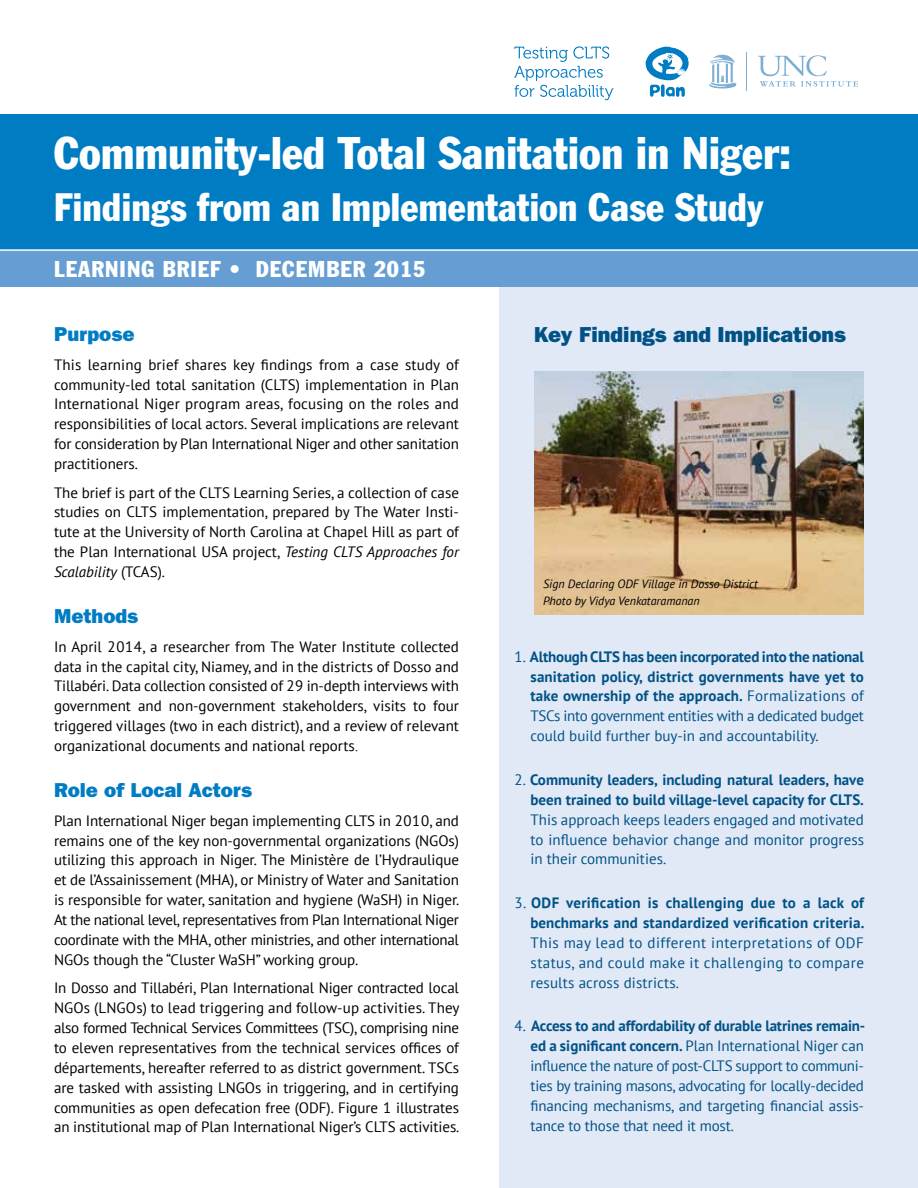
<style>
.page{position:relative;width:918px;height:1188px;background:#fff}
.page>*{position:absolute;margin:0;border:0;box-sizing:border-box;transform-origin:0 0}
.t1{font:condensed 45px "Franklin Gothic";letter-spacing:.005em;color:#fff}
.t2{font:condensed 39px "Franklin Gothic";letter-spacing:.005em;color:#fff}
.t3{font:condensed 22.5px "Franklin Gothic";letter-spacing:.05em;color:#fff}
.t4{font:21.75px "ITC Franklin Gothic Std Hvy";color:#005285}
.t5{font:20.25px "ITC Franklin Gothic Std Hvy";color:#007cc3}
.t6{font:15px/19.8px "PT Sans";letter-spacing:-.005em;color:#000;text-align:justify}
.t7{font:15px/20px "PT Sans";color:#005285;text-align:justify}
.t8{font:700 15px/19.8px "PT Sans";letter-spacing:.01em;color:#005285;text-align:right}
.t9{font:italic 12px/16.8px "PT Sans";color:#000}
.s1{font-style:italic}
.s2{font-family:"Times New Roman"}
.s3{font-weight:400}
.s4{font-weight:700}
</style>
<div class="page">
<div style="left:500px;top:275px;width:418px;height:913px;background:#e1e8f6"></div>
<img style="left:534px;top:372px;width:330px;height:242px">
<div style="left:0;top:114px;width:918px;height:171px;background:#007cc3"></div>
<div style="left:0;top:250px;width:918px;height:37px;background:#669ed4"></div>
<hr style="left:0;top:249px;width:918px;height:2px;background:#fff">
<svg style="left:514px;top:46px;width:99px;height:54px"></svg>
<svg style="left:645px;top:47px;width:44px;height:50px"></svg>
<hr style="left:747px;top:52px;width:1px;height:39px;background:#7daed3">
<svg style="left:709px;top:55px;width:27px;height:34px"></svg>
<svg style="left:758px;top:55px;width:100px;height:32px"></svg>
<h1 class="t1" style="left:54px;top:125px;width:739px">Community-led Total Sanitation in Niger:</h1>
<h2 class="t2" style="left:54px;top:184px;width:711px">Findings from an Implementation Case Study</h2>
<h3 class="t3" style="left:54px;top:256px;width:373px">LEARNING BRIEF • DECEMBER 2015</h3>
<h3 class="t5" style="left:54px;top:322px;width:82px">Purpose</h3>
<p class="t6" style="left:54px;top:354px;width:407px">This learning brief shares key findings from a case study of community-led total sanitation (CLTS) implementation in Plan International Niger program areas, focusing on the roles and responsibilities of local actors. Several implications are relevant for consideration by Plan International Niger and other sanitation practitioners.</p>
<p class="t6" style="left:54px;top:482px;width:407px">The brief is part of the CLTS Learning Series, a collection of case studies on CLTS implementation, prepared by The Water Insti&shy;tute at the University of North Carolina at Chapel Hill as part of the Plan International USA project, <span class="s1">Testing CLTS Approaches for Scalability</span> (TCAS).</p>
<h3 class="t5" style="left:54px;top:604px;width:86px">Methods</h3>
<p class="t6" style="left:54px;top:636px;width:407px">In April 2014, a researcher from The Water Institute collected data in the capital city, Niamey, and in the districts of Dosso and Tillabéri. Data collection consisted of 29 in-depth interviews with government and non-government stakeholders, visits to four triggered villages (two in each district), and a review of relevant organizational documents and national reports<span class="s2">.</span></p>
<h3 class="t5" style="left:54px;top:778px;width:199px">Role of Local Actors</h3>
<p class="t6" style="left:54px;top:810px;width:407px">Plan International Niger began implementing CLTS in 2010, and remains one of the key non-governmental organizations (NGOs) utilizing this approach in Niger. The Ministère de l’Hydraulique et de l’Assainissement (MHA), or Ministry of Water and Sanitation is responsible for water, sanitation and hygiene (WaSH) in Niger.<br>At the national level, representatives from Plan International Niger coordinate with the MHA, other ministries, and other international NGOs though the “Cluster WaSH” working group.</p>
<p class="t6" style="left:54px;top:978px;width:407px">In Dosso and Tillabéri, Plan International Niger contracted local NGOs (LNGOs) to lead triggering and follow-up activities. They also formed Technical Services Committees (TSC), comprising nine to eleven representatives from the technical services offices of départements, hereafter referred to as district government. TSCs are tasked with assisting LNGOs in triggering, and in certifying communities as open defecation free (ODF). Figure 1 illustrates an institutional map of Plan International Niger’s CLTS activities.</p>
<h3 class="t4" style="left:534px;top:322px;width:313px">Key Findings and Implications</h3>
<p class="t9" style="left:543px;top:575px;width:216px">Sign Declaring ODF Village in Dosso District<br>Photo by Vidya Venkataramanan</p>
<p class="t8" style="left:531px;top:646px;width:335px;text-align:justify;text-indent:-16px"><span class="s3">1.</span> Although CLTS has been incorporated into the national sanitation policy, district governments have yet to take ownership of the approach. <span class="s3">Formalizations of TSCs into government entities with a dedicated budget could build further buy-in and accountability.</span></p>
<p class="t8" style="left:514px;top:769px;width:351px"><span class="s3">2.</span> Community leaders, including natural leaders, have been trained to build village-level capacity for CLTS.</p>
<p class="t7" style="left:531px;top:809px;width:335px">This approach keeps leaders engaged and motivated to influence behavior change and monitor progress in their communities.</p>
<p class="t8" style="left:514px;top:893px;width:352px"><span class="s3">3.</span> ODF verification is challenging due to a lack of benchmarks and standardized verification criteria.</p>
<p class="t7" style="left:531px;top:932px;width:335px">This may lead to different interpretations of ODF status, and could make it challenging to compare results across districts.</p>
<p class="t7" style="left:531px;top:1016px;width:336px;text-indent:-16px">4. <span class="s4">Access to and affordability of durable latrines remain&shy;ed a significant concern.</span> Plan International Niger can influence the nature of post-CLTS support to communi&shy;ties by training masons, advocating for locally-decided financing mechanisms, and targeting financial assis&shy;tance to those that need it most.</p>
</div>
